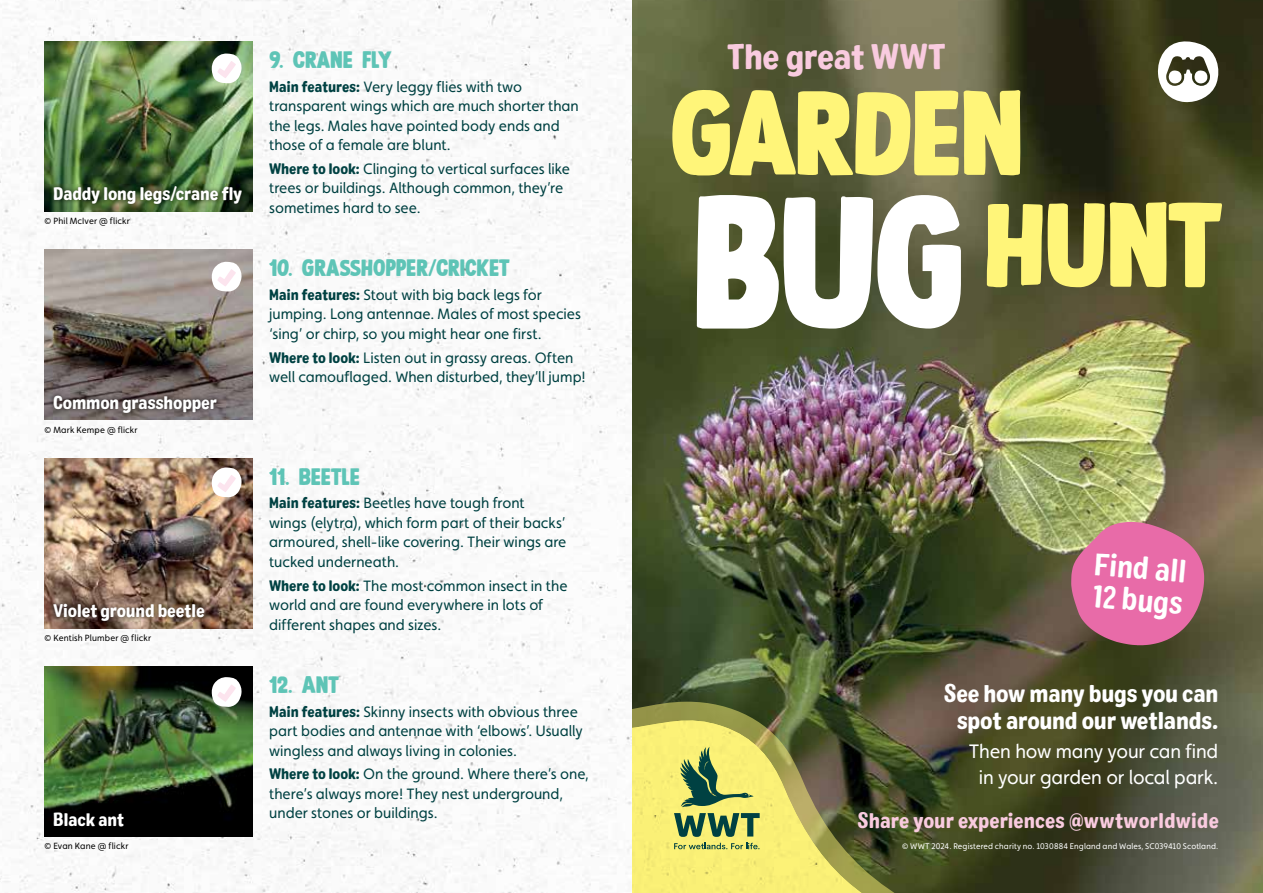
<style>
.page{position:relative;width:1263px;height:893px;background:#fff}
.page>*{position:absolute;margin:0;border:0;box-sizing:border-box;transform-origin:0 0}
.t1{font:121.8px/111.9px "Steamed";letter-spacing:-.02em;color:#fff579}
.t2{font:35.1px "Colby Nr Blk";letter-spacing:-.02em;color:#f9cbdf}
.t3{font:31.95px/32px "Colby Nr Bld";color:#fff}
.t4{font:24px "Steamed";letter-spacing:-.015em;color:#5ec4b6}
.t5{font:24px/27px "Colby Nr Blk";letter-spacing:-.015em;color:#fff;text-align:center}
.t6{font:21px "Colby Nr Blk";letter-spacing:-.005em;color:#f9cbdf}
.t7{font:19.5px/25.5px "Faricy New";letter-spacing:-.01em;color:#fff;text-align:center}
.t8{font:18px "Colby Nr Blk";letter-spacing:-.015em;color:#fff}
.t9{font:15px/19.5px "Faricy New";color:#004142}
.t10{font:9px "Faricy New";letter-spacing:.02em;color:#000}
.t11{font:8.25px "Faricy New";letter-spacing:.015em;color:#fff}
.s1{font-family:"Colby Nr Blk"}
.s2{font-size:190.95px;color:#fff}
</style>
<div class="page">
<img style="left:631px;top:0;width:632px;height:893px">
<svg style="left:631px;top:628px;width:365px;height:265px;background:#777941"></svg>
<svg style="left:1157px;top:39px;width:64px;height:64px"></svg>
<svg style="left:1071px;top:522px;width:133px;height:123px;background:#ce6b93"></svg>
<svg style="left:674px;top:843px;width:85px;height:6px"></svg>
<svg style="left:674px;top:813px;width:86px;height:24px;background:#75935a"></svg>
<svg style="left:680px;top:747px;width:73px;height:60px;background:#a9b765"></svg>
<img style="left:45px;top:250px;width:207px;height:170px">
<svg style="left:212px;top:262px;width:30px;height:30px"></svg>
<div style="left:49px;top:391px;width:172px;height:26px;background:#000;opacity:.75"></div>
<img style="left:45px;top:458px;width:207px;height:170px">
<svg style="left:212px;top:467px;width:30px;height:30px"></svg>
<div style="left:49px;top:599px;width:160px;height:27px;background:#000;opacity:.75"></div>
<img style="left:45px;top:666px;width:207px;height:170px">
<svg style="left:212px;top:677px;width:30px;height:30px"></svg>
<img style="left:45px;top:41px;width:207px;height:171px">
<svg style="left:212px;top:53px;width:30px;height:30px"></svg>
<div style="left:49px;top:182px;width:197px;height:27px;background:#000;opacity:.75"></div>
<p class="t8" style="left:53px;top:182px;width:191px">Daddy long legs/crane fly</p>
<p class="t10" style="left:45px;top:216px;width:87px">© Phil McIver @ flickr</p>
<p class="t8" style="left:53px;top:391px;width:165px">Common grasshopper</p>
<p class="t10" style="left:45px;top:424px;width:94px">© Mark Kempe @ flickr</p>
<p class="t8" style="left:53px;top:599px;width:153px">Violet ground beetle</p>
<p class="t10" style="left:45px;top:633px;width:108px">© Kentish Plumber @ flickr</p>
<p class="t8" style="left:53px;top:808px;width:72px">Black ant</p>
<p class="t10" style="left:45px;top:841px;width:85px">© Evan Kane @ flickr</p>
<h3 class="t4" style="left:269px;top:42px;width:124px">9. CRANE FLY</h3>
<p class="t9" style="left:269px;top:77px;width:311px"><span class="s1">Main features:</span> Very leggy flies with two transparent wings which are much shorter than the legs. Males have pointed body ends and those of a female are blunt.</p>
<p class="t9" style="left:269px;top:159px;width:302px"><span class="s1">Where to look:</span> Clinging to vertical surfaces like trees or buildings. Although common, they’re sometimes hard to see.</p>
<h3 class="t4" style="left:269px;top:250px;width:242px">10. GRASSHOPPER/CRICKET</h3>
<p class="t9" style="left:269px;top:285px;width:313px"><span class="s1">Main features:</span> Stout with big back legs for jumping. Long antennae. Males of most species ‘sing’ or chirp, so you might hear one first.</p>
<p class="t9" style="left:269px;top:348px;width:318px"><span class="s1">Where to look:</span> Listen out in grassy areas. Often well camouflaged. When disturbed, they’ll jump!</p>
<h3 class="t4" style="left:269px;top:459px;width:92px">11. BEETLE</h3>
<p class="t9" style="left:269px;top:493px;width:299px"><span class="s1">Main features:</span> Beetles have tough front<br>wings (elytra), which form part of their backs’ armoured, shell-like covering. Their wings are tucked underneath.</p>
<p class="t9" style="left:269px;top:575px;width:300px"><span class="s1">Where to look:</span> The most common insect in the world and are found everywhere in lots of different shapes and sizes.</p>
<h3 class="t4" style="left:269px;top:667px;width:72px">12. ANT</h3>
<p class="t9" style="left:269px;top:702px;width:315px"><span class="s1">Main features:</span> Skinny insects with obvious three part bodies and antennae with ‘elbows’. Usually wingless and always living in colonies.</p>
<p class="t9" style="left:269px;top:764px;width:321px"><span class="s1">Where to look:</span> On the ground. Where there’s one, there’s always more! They nest underground, under stones or buildings.</p>
<h2 class="t2" style="left:727px;top:35px;width:221px">The great WWT</h2>
<h1 class="t1" style="left:670px;top:69px;width:555px">GARDEN<br><span class="s2">BUG</span> HUNT</h1>
<h3 class="t3" style="left:1096px;top:548px;width:94px;rotate:5deg">Find all<br>12 bugs</h3>
<h3 class="t5" style="left:943px;top:680px;width:276px">See how many bugs you can spot around our wetlands.</h3>
<h3 class="t7" style="left:969px;top:739px;width:251px">Then how many your can find in your garden or local park.</h3>
<h3 class="t6" style="left:857px;top:807px;width:363px">Share your experiences @wwtworldwide</h3>
<p class="t11" style="left:902px;top:842px;width:318px">© WWT 2024. Registered charity no. 1030884 England and Wales, SC039410 Scotland.</p>
</div>
